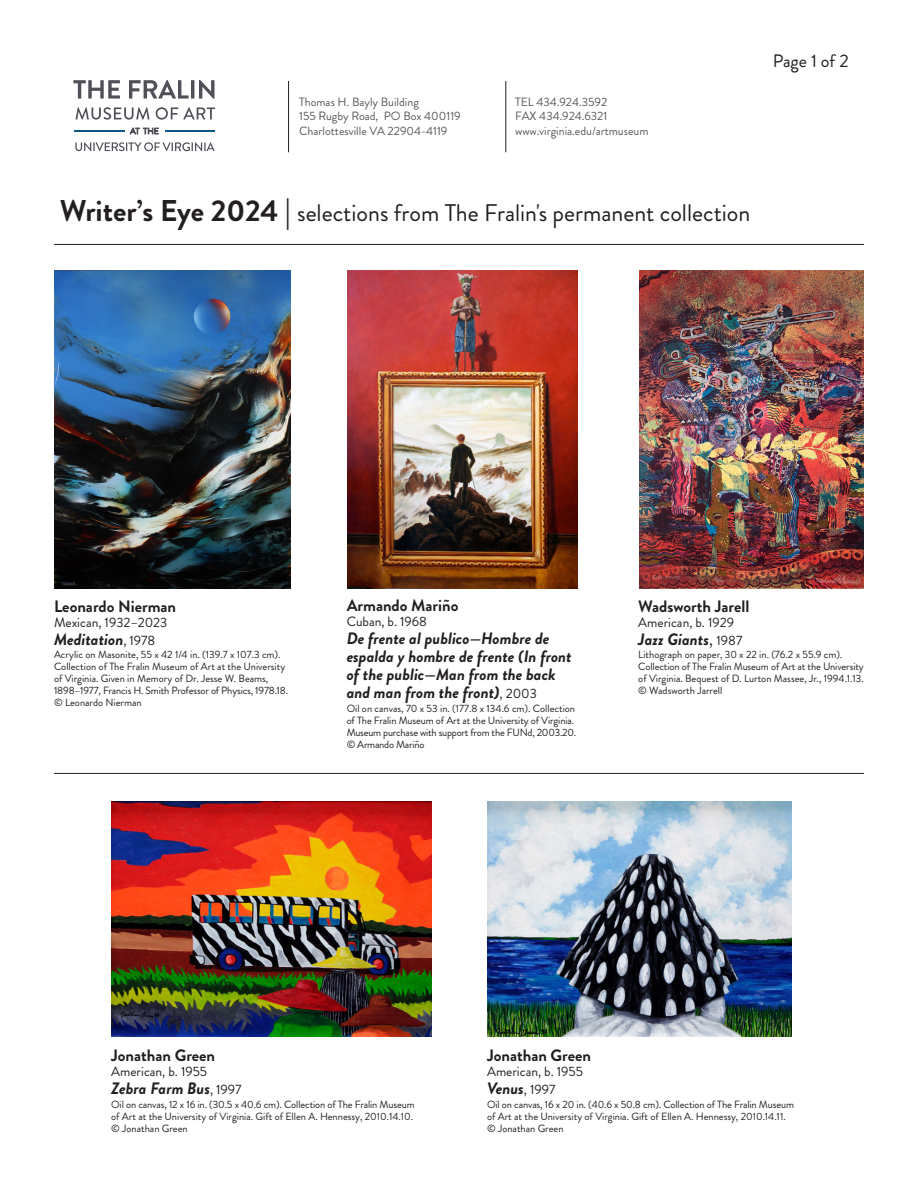
<style>
.page{position:relative;width:918px;height:1188px;background:#fff}
.page>*{position:absolute;margin:0;border:0;box-sizing:border-box;transform-origin:0 0}
.t1{font:24px "Brandon Grotesque";color:#231f20}
.t2{font:18px "Brandon Grotesque";color:#231f20}
.t3{font:italic 700 16.5px/18px "Brandon Grotesque";color:#231f20}
.t4{font:700 16.5px "Brandon Grotesque";color:#231f20}
.t5{font:13.5px "Brandon Grotesque";color:#231f20}
.t6{font:12px "Brandon Grotesque";color:#57585a}
.t7{font:10.5px/12px "Brandon Grotesque";color:#231f20}
.s1{font-weight:700;font-size:30px}
.s2{font-weight:400;font-style:normal;font-size:13.5px}
.s3{font-weight:400;font-style:normal}
</style>
<div class="page">
<hr style="left:54px;top:244px;width:810px;height:1px;background:#231f20">
<hr style="left:54px;top:773px;width:810px;height:1px;background:#231f20">
<hr style="left:288px;top:81px;width:1px;height:71px;background:#231f20">
<svg style="left:73px;top:80px;width:47px;height:19px"></svg>
<svg style="left:129px;top:80px;width:60px;height:19px"></svg>
<hr style="left:191px;top:80px;width:3px;height:19px;background:#505059">
<svg style="left:199px;top:80px;width:16px;height:19px"></svg>
<svg style="left:76px;top:107px;width:74px;height:13px"></svg>
<svg style="left:156px;top:107px;width:59px;height:13px"></svg>
<svg style="left:130px;top:127px;width:29px;height:8px"></svg>
<svg style="left:75px;top:142px;width:140px;height:9px"></svg>
<hr style="left:74px;top:130px;width:50px;height:2px;background:#0f5986">
<hr style="left:166px;top:130px;width:49px;height:2px;background:#0f5986">
<hr style="left:505px;top:81px;width:1px;height:71px;background:#231f20">
<img style="left:54px;top:271px;width:236px;height:317px">
<img style="left:639px;top:271px;width:225px;height:317px">
<img style="left:347px;top:271px;width:230px;height:317px">
<img style="left:487px;top:801px;width:304px;height:235px">
<img style="left:111px;top:801px;width:321px;height:235px">
<p class="t6" style="left:299px;top:94px;width:121px">Thomas H. Bayly Building</p>
<p class="t6" style="left:515px;top:94px;width:94px">TEL 434.924.3592</p>
<p class="t6" style="left:299px;top:108px;width:163px">155 Rugby Road, PO Box 400119</p>
<p class="t6" style="left:515px;top:108px;width:94px">FAX 434.924.6321</p>
<p class="t6" style="left:299px;top:122px;width:150px">Charlottesville VA 22904-4119</p>
<p class="t6" style="left:515px;top:122px;width:135px">www.virginia.edu/artmuseum</p>
<p class="t1" style="left:60px;top:196px;width:692px"><span class="s1">Writer’s Eye 2024 |</span> selections from The Fralin's permanent collection</p>
<p class="t2" style="left:773px;top:48px;width:77px">Page 1 of 2</p>
<p class="t4" style="left:54px;top:594px;width:124px">Leonardo Nierman</p>
<p class="t5" style="left:54px;top:613px;width:115px">Mexican, 1932–2023</p>
<p class="t3" style="left:54px;top:630px;width:103px">Meditation<span class="s2">, 1978</span></p>
<p class="t7" style="left:54px;top:649px;width:228px">Acrylic on Masonite, 55 x 42 1/4 in. (139.7 x 107.3 cm).</p>
<p class="t7" style="left:54px;top:661px;width:236px">Collection of The Fralin Museum of Art at the University of Virginia. Given in Memory of Dr. Jesse W. Beams,<br>1898–1977, Francis H. Smith Professor of Physics, 1978.18.</p>
<p class="t7" style="left:54px;top:697px;width:89px">© Leonardo Nierman</p>
<p class="t4" style="left:347px;top:594px;width:113px">Armando Mariño</p>
<p class="t5" style="left:347px;top:613px;width:82px">Cuban, b. 1968</p>
<p class="t3" style="left:347px;top:630px;width:227px">De frente al publico—Hombre de espalda y hombre de frente (In front of the public—Man from the back and man from the front)<span class="s2">, 2003</span></p>
<p class="t7" style="left:347px;top:703px;width:231px">Oil on canvas, 70 x 53 in. (177.8 x 134.6 cm). Collection of The Fralin Museum of Art at the University of Virginia.<br>Museum purchase with support from the FUNd, 2003.20. © Armando Mariño</p>
<p class="t4" style="left:638px;top:594px;width:113px">Wadsworth Jarell</p>
<p class="t5" style="left:638px;top:613px;width:97px">American, b. 1929</p>
<p class="t3" style="left:638px;top:630px;width:106px">Jazz Giants<span class="s3">,</span> <span class="s2">1987</span></p>
<p class="t7" style="left:638px;top:649px;width:206px">Lithograph on paper, 30 x 22 in. (76.2 x 55.9 cm).</p>
<p class="t7" style="left:638px;top:661px;width:227px;text-align:justify">Collection of The Fralin Museum of Art at the University of Virginia. Bequest of D. Lurton Massee, Jr., 1994.1.13. © Wadsworth Jarrell</p>
<p class="t4" style="left:111px;top:1044px;width:105px">Jonathan Green</p>
<p class="t5" style="left:111px;top:1062px;width:97px">American, b. 1955</p>
<p class="t3" style="left:111px;top:1080px;width:132px">Zebra Farm Bus<span class="s2">, 1997</span></p>
<p class="t7" style="left:111px;top:1098px;width:305px">Oil on canvas, 12 x 16 in. (30.5 x 40.6 cm). Collection of The Fralin Museum of Art at the University of Virginia. Gift of Ellen A. Hennessy, 2010.14.10. © Jonathan Green</p>
<p class="t4" style="left:487px;top:1044px;width:105px">Jonathan Green</p>
<p class="t5" style="left:487px;top:1062px;width:97px">American, b. 1955</p>
<p class="t3" style="left:487px;top:1080px;width:70px">Venus<span class="s2">, 1997</span></p>
<p class="t7" style="left:487px;top:1098px;width:308px">Oil on canvas, 16 x 20 in. (40.6 x 50.8 cm). Collection of The Fralin Museum of Art at the University of Virginia. Gift of Ellen A. Hennessy, 2010.14.11. © Jonathan Green</p>
</div>
